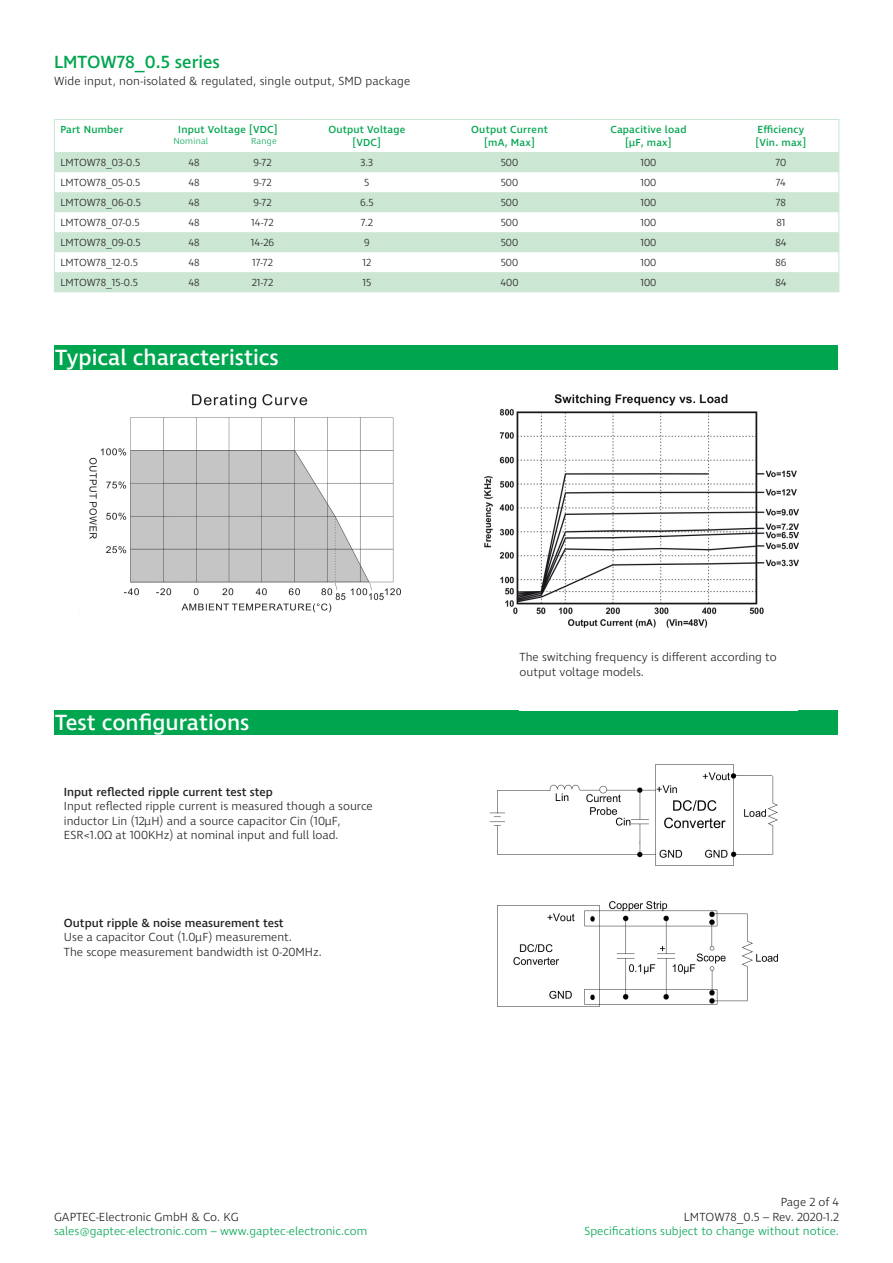
<style>
.page{position:relative;width:893px;height:1263px;background:#fff}
.page>*{position:absolute;margin:0;border:0;box-sizing:border-box;transform-origin:0 0}
.t1{font:500 22.5px "Ingra";color:#fff}
.t2{font:500 18px "Ingra";color:#00a54f}
.t3{font:300 12px/14.4px "Ingra";color:#231f20}
.t4{font:300 12px "Ingra";color:#00a54f}
.t5{font:500 12px "Ingra";color:#231f20}
.t6{font:300 10.5px "Ingra";color:#231f20}
.t7{font:500 10.5px "Ingra";letter-spacing:.02em;color:#00a54f}
.t8{font:300 9px "Ingra";letter-spacing:.02em;color:#00a54f}
</style>
<div class="page">
<div style="left:54px;top:345px;width:783px;height:25px;background:#00a54f"></div>
<div style="left:54px;top:710px;width:783px;height:25px;background:#00a54f"></div>
<img style="left:89px;top:395px;width:311px;height:218px">
<svg style="left:55px;top:152px;width:783px;height:140px;fill:#cbe6d3"></svg>
<hr style="left:54px;top:119px;width:113px;height:1px;background:#cbe6d3">
<hr style="left:54px;top:120px;width:1px;height:32px;background:#cbe6d3">
<hr style="left:167px;top:119px;width:121px;height:1px;background:#cbe6d3">
<hr style="left:288px;top:119px;width:157px;height:1px;background:#cbe6d3">
<hr style="left:445px;top:119px;width:129px;height:1px;background:#cbe6d3">
<hr style="left:574px;top:119px;width:149px;height:1px;background:#cbe6d3">
<hr style="left:723px;top:119px;width:116px;height:1px;background:#cbe6d3">
<hr style="left:838px;top:120px;width:1px;height:32px;background:#cbe6d3">
<svg style="left:54px;top:152px;width:1px;height:140px"></svg>
<svg style="left:838px;top:152px;width:1px;height:140px"></svg>
<img style="left:485px;top:395px;width:313px;height:232px">
<img style="left:489px;top:764px;width:288px;height:101px">
<img style="left:497px;top:901px;width:280px;height:105px">
<h2 class="t2" style="left:54px;top:50px;width:168px">LMTOW78_0.5 series</h2>
<p class="t3" style="left:54px;top:75px;width:358px">Wide input, non-isolated &amp; regulated, single output, SMD package</p>
<p class="t7" style="left:60px;top:123px;width:64px">Part Number</p>
<p class="t7" style="left:178px;top:123px;width:101px">Input Voltage [VDC]</p>
<p class="t8" style="left:173px;top:136px;width:36px">Nominal</p>
<p class="t8" style="left:251px;top:136px;width:27px">Range</p>
<p class="t7" style="left:328px;top:123px;width:78px">Output Voltage</p>
<p class="t7" style="left:352px;top:136px;width:30px">[VDC]</p>
<p class="t7" style="left:471px;top:123px;width:78px">Output Current</p>
<p class="t7" style="left:484px;top:136px;width:52px">[mA, Max]</p>
<p class="t7" style="left:610px;top:123px;width:78px">Capacitive load</p>
<p class="t7" style="left:625px;top:136px;width:48px">[µF, max]</p>
<p class="t7" style="left:757px;top:123px;width:48px">Efficiency</p>
<p class="t7" style="left:755px;top:136px;width:52px">[Vin. max]</p>
<p class="t6" style="left:60px;top:156px;width:81px">LMTOW78_03-0.5</p>
<p class="t6" style="left:188px;top:156px;width:13px">48</p>
<p class="t6" style="left:253px;top:156px;width:20px">9-72</p>
<p class="t6" style="left:361px;top:156px;width:14px">3.3</p>
<p class="t6" style="left:501px;top:156px;width:19px">500</p>
<p class="t6" style="left:640px;top:156px;width:17px">100</p>
<p class="t6" style="left:775px;top:156px;width:12px">70</p>
<p class="t6" style="left:60px;top:176px;width:82px">LMTOW78_05-0.5</p>
<p class="t6" style="left:188px;top:176px;width:13px">48</p>
<p class="t6" style="left:253px;top:176px;width:20px">9-72</p>
<p class="t6" style="left:364px;top:176px;width:7px">5</p>
<p class="t6" style="left:501px;top:176px;width:19px">500</p>
<p class="t6" style="left:640px;top:176px;width:17px">100</p>
<p class="t6" style="left:776px;top:176px;width:12px">74</p>
<p class="t6" style="left:60px;top:196px;width:82px">LMTOW78_06-0.5</p>
<p class="t6" style="left:188px;top:196px;width:13px">48</p>
<p class="t6" style="left:253px;top:196px;width:20px">9-72</p>
<p class="t6" style="left:360px;top:196px;width:15px">6.5</p>
<p class="t6" style="left:501px;top:196px;width:19px">500</p>
<p class="t6" style="left:640px;top:196px;width:17px">100</p>
<p class="t6" style="left:776px;top:196px;width:12px">78</p>
<p class="t6" style="left:60px;top:216px;width:81px">LMTOW78_07-0.5</p>
<p class="t6" style="left:188px;top:216px;width:13px">48</p>
<p class="t6" style="left:251px;top:216px;width:24px">14-72</p>
<p class="t6" style="left:361px;top:216px;width:14px">7.2</p>
<p class="t6" style="left:501px;top:216px;width:19px">500</p>
<p class="t6" style="left:640px;top:216px;width:17px">100</p>
<p class="t6" style="left:776px;top:216px;width:11px">81</p>
<p class="t6" style="left:60px;top:236px;width:82px">LMTOW78_09-0.5</p>
<p class="t6" style="left:188px;top:236px;width:13px">48</p>
<p class="t6" style="left:251px;top:236px;width:25px">14-26</p>
<p class="t6" style="left:364px;top:236px;width:7px">9</p>
<p class="t6" style="left:501px;top:236px;width:19px">500</p>
<p class="t6" style="left:640px;top:236px;width:17px">100</p>
<p class="t6" style="left:775px;top:236px;width:13px">84</p>
<p class="t6" style="left:60px;top:256px;width:79px">LMTOW78_12-0.5</p>
<p class="t6" style="left:188px;top:256px;width:13px">48</p>
<p class="t6" style="left:252px;top:256px;width:22px">17-72</p>
<p class="t6" style="left:362px;top:256px;width:10px">12</p>
<p class="t6" style="left:501px;top:256px;width:19px">500</p>
<p class="t6" style="left:640px;top:256px;width:17px">100</p>
<p class="t6" style="left:775px;top:256px;width:13px">86</p>
<p class="t6" style="left:60px;top:276px;width:79px">LMTOW78_15-0.5</p>
<p class="t6" style="left:188px;top:276px;width:13px">48</p>
<p class="t6" style="left:252px;top:276px;width:23px">21-72</p>
<p class="t6" style="left:362px;top:276px;width:10px">15</p>
<p class="t6" style="left:501px;top:276px;width:19px">400</p>
<p class="t6" style="left:640px;top:276px;width:17px">100</p>
<p class="t6" style="left:775px;top:276px;width:13px">84</p>
<p class="t1" style="left:55px;top:344px;width:225px">Typical characteristics</p>
<p class="t1" style="left:55px;top:708px;width:196px">Test configurations</p>
<p class="t5" style="left:64px;top:784px;width:210px">Input reflected ripple current test step</p>
<p class="t3" style="left:64px;top:799px;width:310px">Input reflected ripple current is measured though a source inductor Lin (12µH) and a source capacitor Cin (10µF,<br>ESR&lt;1.0Ω at 100KHz) at nominal input and full load.</p>
<p class="t5" style="left:64px;top:915px;width:221px">Output ripple &amp; noise measurement test</p>
<p class="t3" style="left:64px;top:931px;width:230px">Use a capacitor Cout (1.0µF) measurement.</p>
<p class="t3" style="left:64px;top:945px;width:259px">The scope measurement bandwidth ist 0-20MHz.</p>
<p class="t3" style="left:54px;top:1210px;width:186px">GAPTEC-Electronic GmbH &amp; Co. KG</p>
<p class="t4" style="left:54px;top:1223px;width:315px">sales@gaptec-electronic.com – www.gaptec-electronic.com</p>
<p class="t3" style="left:520px;top:651px;width:259px">The switching frequency is different according to output voltage models.</p>
<p class="t3" style="left:684px;top:1195px;width:157px;text-align:right">Page 2 of 4<br>LMTOW78_0.5 – Rev. 2020-1.2</p>
<p class="t4" style="left:585px;top:1223px;width:256px">Specifications subject to change without notice.</p>
</div>
